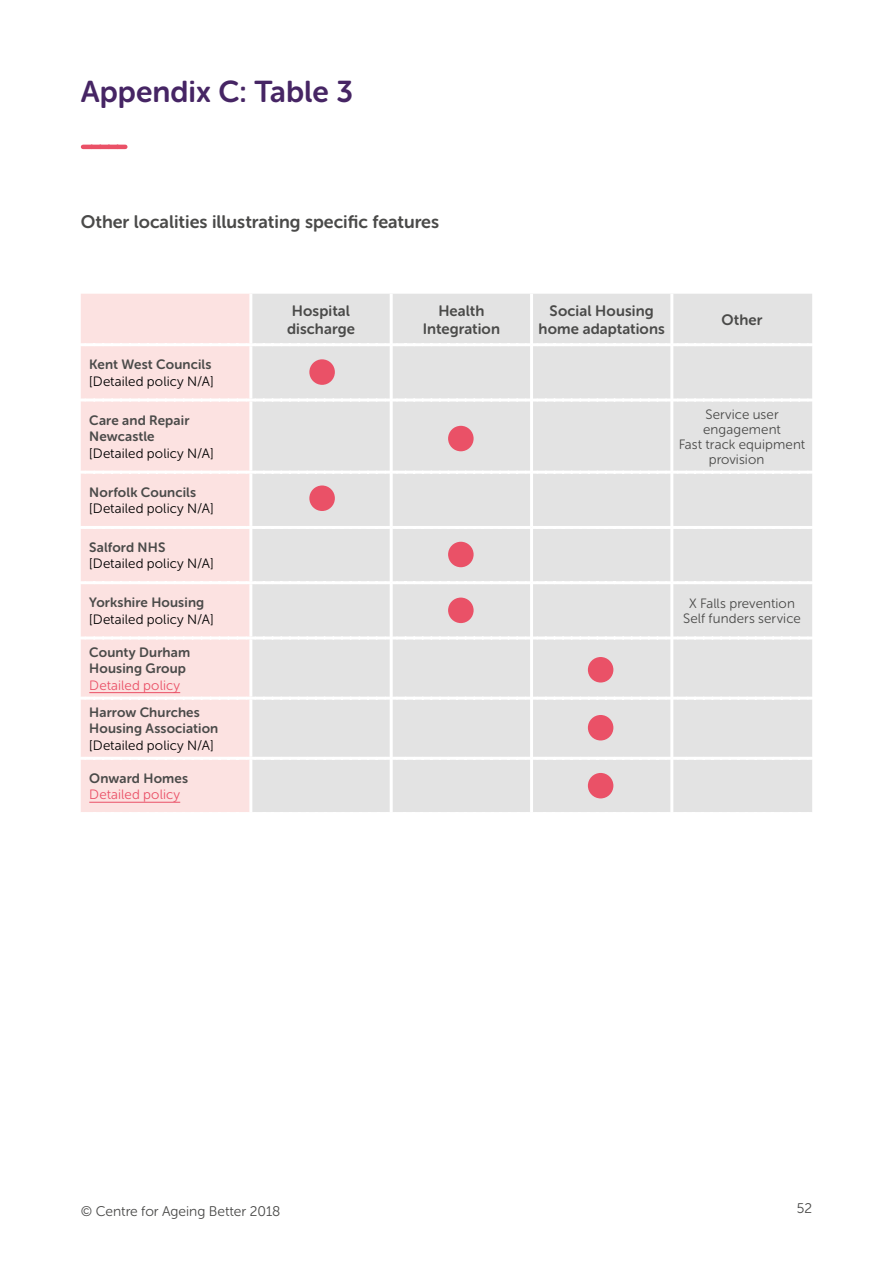
<style>
.page{position:relative;width:893px;height:1263px;background:#fff}
.page>*{position:absolute;margin:0;border:0;box-sizing:border-box;transform-origin:0 0}
.t1{font:30px "Museo Sans Rounded 700";color:#462564}
.t2{font:18px "Museo Sans Rounded 700";color:#4a4a49}
.t3{font:15px/18px "Museo Sans Rounded 700";letter-spacing:.005em;color:#4a4a49;text-align:center}
.t4{font:13.95px "Museo Sans Rounded 300";color:#4a4a49}
.t5{font:13.5px/16.5px "Museo Sans Rounded 700";letter-spacing:.01em;color:#4a4a49}
.t6{font:13.5px "Museo Sans Rounded 300";letter-spacing:.01em;color:#000}
.t7{font:13.5px/15px "Museo Sans Rounded 300";letter-spacing:.01em;color:#4a4a49;text-align:center}
.t8{font:13.5px "Museo Sans Rounded 300";letter-spacing:.01em;color:#ea5167}
</style>
<div class="page">
<svg style="left:83px;top:145px;width:42px;height:4px"></svg>
<div style="left:81px;top:294px;width:168px;height:518px;background:#fce2e1"></div>
<div style="left:252px;top:294px;width:560px;height:518px;background:#e3e3e3"></div>
<svg style="left:81px;top:343px;width:731px;height:3px"></svg>
<svg style="left:81px;top:398px;width:731px;height:3px"></svg>
<svg style="left:81px;top:471px;width:731px;height:3px"></svg>
<svg style="left:81px;top:526px;width:731px;height:3px"></svg>
<svg style="left:81px;top:581px;width:731px;height:3px"></svg>
<svg style="left:81px;top:636px;width:731px;height:3px"></svg>
<svg style="left:81px;top:697px;width:731px;height:3px"></svg>
<svg style="left:81px;top:757px;width:731px;height:3px"></svg>
<hr style="left:390px;top:294px;width:3px;height:51px;background:#fff">
<hr style="left:530px;top:294px;width:3px;height:51px;background:#fff">
<hr style="left:670px;top:294px;width:3px;height:51px;background:#fff">
<hr style="left:390px;top:345px;width:3px;height:55px;background:#fff">
<hr style="left:530px;top:345px;width:3px;height:55px;background:#fff">
<hr style="left:670px;top:345px;width:3px;height:55px;background:#fff">
<hr style="left:390px;top:400px;width:3px;height:72px;background:#fff">
<hr style="left:530px;top:400px;width:3px;height:72px;background:#fff">
<hr style="left:670px;top:400px;width:3px;height:72px;background:#fff">
<hr style="left:390px;top:472px;width:3px;height:55px;background:#fff">
<hr style="left:530px;top:472px;width:3px;height:55px;background:#fff">
<hr style="left:670px;top:472px;width:3px;height:55px;background:#fff">
<hr style="left:390px;top:527px;width:3px;height:56px;background:#fff">
<hr style="left:530px;top:527px;width:3px;height:56px;background:#fff">
<hr style="left:670px;top:527px;width:3px;height:56px;background:#fff">
<hr style="left:390px;top:583px;width:3px;height:55px;background:#fff">
<hr style="left:530px;top:583px;width:3px;height:55px;background:#fff">
<hr style="left:670px;top:583px;width:3px;height:55px;background:#fff">
<hr style="left:390px;top:638px;width:3px;height:60px;background:#fff">
<hr style="left:530px;top:638px;width:3px;height:60px;background:#fff">
<hr style="left:670px;top:638px;width:3px;height:60px;background:#fff">
<hr style="left:390px;top:698px;width:3px;height:60px;background:#fff">
<hr style="left:530px;top:698px;width:3px;height:60px;background:#fff">
<hr style="left:670px;top:698px;width:3px;height:60px;background:#fff">
<hr style="left:390px;top:758px;width:3px;height:54px;background:#fff">
<hr style="left:530px;top:758px;width:3px;height:54px;background:#fff">
<hr style="left:670px;top:758px;width:3px;height:54px;background:#fff">
<hr style="left:89px;top:692px;width:91px;height:1px;background:#ea5167">
<hr style="left:89px;top:802px;width:91px;height:1px;background:#ea5167">
<div style="left:448px;top:542px;width:26px;height:25px;background:#ea5167;border-radius:50%"></div>
<div style="left:448px;top:426px;width:26px;height:25px;background:#ea5167;border-radius:50%"></div>
<div style="left:448px;top:598px;width:26px;height:25px;background:#ea5167;border-radius:50%"></div>
<div style="left:309px;top:359px;width:26px;height:26px;background:#ea5167;border-radius:50%"></div>
<div style="left:309px;top:485px;width:26px;height:26px;background:#ea5167;border-radius:50%"></div>
<div style="left:588px;top:773px;width:25px;height:25px;background:#ea5167;border-radius:50%"></div>
<div style="left:588px;top:715px;width:25px;height:25px;background:#ea5167;border-radius:50%"></div>
<div style="left:588px;top:657px;width:25px;height:25px;background:#ea5167;border-radius:50%"></div>
<h1 class="t1" style="left:81px;top:75px;width:274px">Appendix C: Table 3</h1>
<h2 class="t2" style="left:81px;top:212px;width:360px">Other localities illustrating specific features</h2>
<p class="t5" style="left:89px;top:356px;width:124px">Kent West Councils</p>
<p class="t6" style="left:89px;top:374px;width:126px">[Detailed policy N/A]</p>
<p class="t5" style="left:89px;top:412px;width:102px">Care and Repair<br>Newcastle</p>
<p class="t6" style="left:89px;top:446px;width:126px">[Detailed policy N/A]</p>
<p class="t5" style="left:89px;top:484px;width:108px">Norfolk Councils</p>
<p class="t6" style="left:89px;top:501px;width:126px">[Detailed policy N/A]</p>
<p class="t5" style="left:89px;top:539px;width:78px">Salford NHS</p>
<p class="t6" style="left:89px;top:556px;width:126px">[Detailed policy N/A]</p>
<p class="t5" style="left:89px;top:594px;width:117px">Yorkshire Housing</p>
<p class="t6" style="left:89px;top:612px;width:126px">[Detailed policy N/A]</p>
<p class="t5" style="left:89px;top:644px;width:102px">County Durham<br>Housing Group</p>
<p class="t8" style="left:89px;top:678px;width:92px">Detailed policy</p>
<p class="t5" style="left:89px;top:704px;width:131px">Harrow Churches<br>Housing Association</p>
<p class="t6" style="left:89px;top:738px;width:126px">[Detailed policy N/A]</p>
<p class="t5" style="left:89px;top:770px;width:100px">Onward Homes</p>
<p class="t8" style="left:89px;top:787px;width:92px">Detailed policy</p>
<p class="t3" style="left:287px;top:302px;width:69px">Hospital discharge</p>
<p class="t3" style="left:423px;top:302px;width:79px">Health<br>Integration</p>
<p class="t3" style="left:539px;top:302px;width:128px">Social Housing home adaptations</p>
<p class="t3" style="left:721px;top:311px;width:42px">Other</p>
<p class="t7" style="left:705px;top:407px;width:75px">Service user</p>
<p class="t7" style="left:703px;top:422px;width:79px">engagement</p>
<p class="t7" style="left:679px;top:437px;width:128px">Fast track equipment</p>
<p class="t7" style="left:709px;top:452px;width:57px">provision</p>
<p class="t7" style="left:683px;top:596px;width:119px">X Falls prevention<br>Self funders service</p>
<p class="t4" style="left:81px;top:1204px;width:201px">© Centre for Ageing Better 2018</p>
<p class="t4" style="left:797px;top:1201px;width:17px">52</p>
</div>
